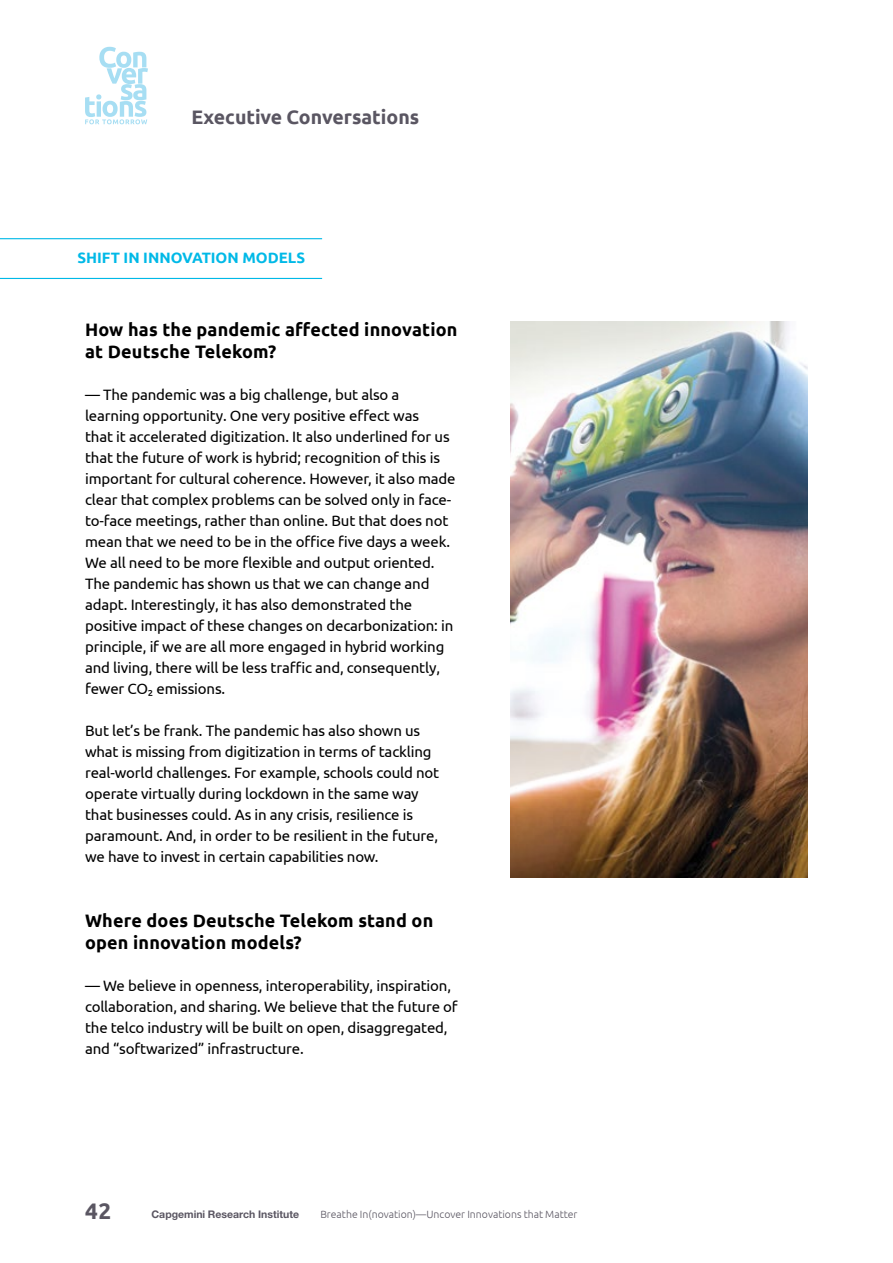
<style>
.page{position:relative;width:893px;height:1263px;background:#fff}
.page>*{position:absolute;margin:0;border:0;box-sizing:border-box;transform-origin:0 0}
.t1{font:700 22.5px "Ubuntu";color:#5a5662}
.t2{font:700 19.5px "Ubuntu";color:#5a5662}
.t3{font:700 18px/22.5px "Ubuntu";letter-spacing:.01em;color:#000}
.t4{font:15px/21px "Ubuntu";letter-spacing:-.01em;color:#000}
.t5{font:700 15px "Ubuntu";color:#00b9e7}
.t6{font:300 10.5px "Ubuntu";color:#5a5662}
.t7{font:700 10.5px "Helvetica Neue LT Std";color:#5a5662}
</style>
<div class="page">
<hr style="left:0;top:278px;width:322px;height:1px;background:#00b9e7">
<hr style="left:0;top:238px;width:322px;height:1px;background:#00b9e7">
<img style="left:510px;top:322px;width:298px;height:555px">
<svg style="left:85px;top:47px;width:63px;height:77px"></svg>
<h2 class="t2" style="left:191px;top:106px;width:230px">Executive Conversations</h2>
<p class="t5" style="left:77px;top:249px;width:229px">SHIFT IN INNOVATION MODELS</p>
<p class="t3" style="left:85px;top:318px;width:374px">How has the pandemic affected innovation at Deutsche Telekom?</p>
<p class="t4" style="left:85px;top:384px;width:372px">— The pandemic was a big challenge, but also a learning opportunity. One very positive effect was<br>that it accelerated digitization. It also underlined for us that the future of work is hybrid; recognition of this is important for cultural coherence. However, it also made clear that complex problems can be solved only in face&shy;to-face meetings, rather than online. But that does not mean that we need to be in the office five days a week.<br>We all need to be more flexible and output oriented.<br>The pandemic has shown us that we can change and adapt. Interestingly, it has also demonstrated the positive impact of these changes on decarbonization: in principle, if we are all more engaged in hybrid working and living, there will be less traffic and, consequently, fewer CO2 emissions.</p>
<p class="t4" style="left:85px;top:720px;width:356px">But let’s be frank. The pandemic has also shown us what is missing from digitization in terms of tackling real-world challenges. For example, schools could not operate virtually during lockdown in the same way that businesses could. As in any crisis, resilience is paramount. And, in order to be resilient in the future, we have to invest in certain capabilities now.</p>
<p class="t3" style="left:85px;top:909px;width:350px">Where does Deutsche Telekom stand on open innovation models?</p>
<p class="t4" style="left:85px;top:975px;width:374px">— We believe in openness, interoperability, inspiration, collaboration, and sharing. We believe that the future of the telco industry will be built on open, disaggregated, and “softwarized” infrastructure.</p>
<h1 class="t1" style="left:85px;top:1197px;width:28px">42</h1>
<p class="t7" style="left:152px;top:1207px;width:149px">Capgemini Research Institute</p>
<p class="t6" style="left:320px;top:1208px;width:259px">Breathe In(novation)—Uncover Innovations that Matter</p>
</div>
